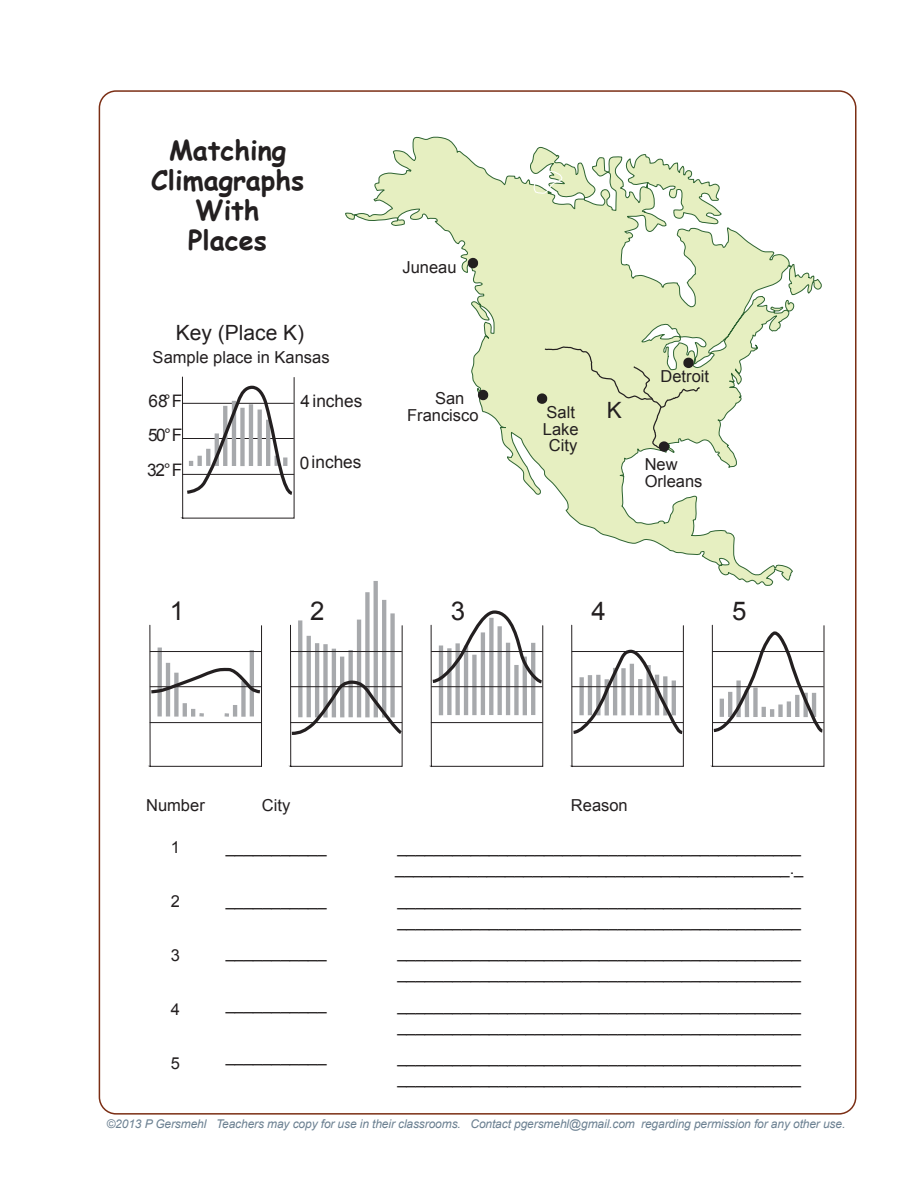
<style>
.page{position:relative;width:918px;height:1188px;background:#fff}
.page>*{position:absolute;margin:0;border:0;box-sizing:border-box;transform-origin:0 0}
.t1{font:700 27px/30px "Comic Sans MS";color:#231f20;text-align:center}
.t2{font:25.8px "Arial";color:#231f20}
.t3{font:22.35px "Arial";color:#231f20}
.t4{font:21px "Arial";color:#231f20}
.t5{font:17.25px/34.7px "Arial";color:#231f20;text-align:justify}
.t6{font:16.5px/21px "Arial";color:#231f20}
.t7{font:italic 12px "Arial";letter-spacing:-.01em;color:#6b8091}
</style>
<div class="page">
<svg style="left:345px;top:136px;width:477px;height:450px"></svg>
<svg style="left:533px;top:170px;width:30px;height:24px"></svg>
<svg style="left:447px;top:258px;width:31px;height:26px"></svg>
<svg style="left:478px;top:390px;width:10px;height:10px"></svg>
<svg style="left:537px;top:346px;width:163px;height:106px;background:#dde6bb"></svg>
<svg style="left:570px;top:624px;width:114px;height:143px"></svg>
<svg style="left:710px;top:624px;width:115px;height:143px"></svg>
<svg style="left:429px;top:610px;width:115px;height:157px"></svg>
<svg style="left:148px;top:624px;width:114px;height:143px"></svg>
<div style="left:298px;top:620px;width:5px;height:97px;background:#a7a9ac"></div>
<hr style="left:357px;top:620px;width:4px;height:97px;background:#a7a9ac">
<div style="left:365px;top:592px;width:5px;height:125px;background:#a7a9ac"></div>
<hr style="left:374px;top:581px;width:4px;height:136px;background:#a7a9ac">
<hr style="left:382px;top:600px;width:4px;height:118px;background:#a7a9ac">
<div style="left:390px;top:613px;width:5px;height:104px;background:#a7a9ac"></div>
<svg style="left:288px;top:624px;width:115px;height:143px"></svg>
<svg style="left:180px;top:376px;width:115px;height:143px"></svg>
<h1 class="t1" style="left:151px;top:134px;width:155px">Matching<br>Climagraphs<br>With<br>Places</h1>
<p class="t4" style="left:176px;top:318px;width:130px">Key (Place K)</p>
<p class="t6" style="left:153px;top:347px;width:178px">Sample place in Kansas</p>
<p class="t5" style="left:300px;top:384px;width:64px">4 inches</p>
<p class="t5" style="left:147px;top:384px;width:36px">68° F 50° F 32° F</p>
<p class="t5" style="left:300px;top:445px;width:63px">0inches</p>
<p class="t6" style="left:402px;top:257px;width:56px">Juneau</p>
<p class="t6" style="left:407px;top:391px;width:73px;line-height:16.5px;text-indent:28px">San<br>Francisco</p>
<p class="t6" style="left:543px;top:405px;width:37px;line-height:16.5px;text-align:center">Salt<br>Lake<br>City</p>
<h3 class="t3" style="left:607px;top:395px;width:16px">K</h3>
<p class="t6" style="left:661px;top:366px;width:50px">Detroit</p>
<p class="t6" style="left:645px;top:456px;width:59px;line-height:16.5px">New<br>Orleans</p>
<h2 class="t2" style="left:170px;top:594px;width:16px">1</h2>
<h2 class="t2" style="left:310px;top:594px;width:16px">2</h2>
<h2 class="t2" style="left:451px;top:594px;width:16px">3</h2>
<h2 class="t2" style="left:591px;top:594px;width:16px">4</h2>
<h2 class="t2" style="left:732px;top:594px;width:16px">5</h2>
<p class="t6" style="left:146px;top:795px;width:60px">Number</p>
<p class="t6" style="left:171px;top:837px;width:11px">1</p>
<p class="t6" style="left:171px;top:891px;width:11px">2</p>
<p class="t6" style="left:171px;top:945px;width:11px">3</p>
<p class="t6" style="left:171px;top:999px;width:11px">4</p>
<p class="t6" style="left:171px;top:1053px;width:11px">5</p>
<p class="t6" style="left:262px;top:795px;width:30px">City</p>
<p class="t6" style="left:226px;top:837px;width:102px">___________</p>
<p class="t6" style="left:226px;top:890px;width:102px">___________</p>
<p class="t6" style="left:226px;top:942px;width:102px">___________</p>
<p class="t6" style="left:226px;top:994px;width:102px">___________</p>
<p class="t6" style="left:226px;top:1046px;width:102px">___________</p>
<p class="t6" style="left:571px;top:795px;width:58px">Reason</p>
<p class="t6" style="left:395px;top:837px;width:410px">____________________________________________ ___________________________________________._</p>
<p class="t6" style="left:397px;top:890px;width:405px">____________________________________________ ____________________________________________</p>
<p class="t6" style="left:397px;top:942px;width:405px">____________________________________________ ____________________________________________</p>
<p class="t6" style="left:397px;top:995px;width:405px">____________________________________________ ____________________________________________</p>
<p class="t6" style="left:397px;top:1047px;width:405px">____________________________________________ ____________________________________________</p>
<p class="t7" style="left:107px;top:1116px;width:740px">©2013 P Gersmehl Teachers may copy for use in their classrooms. Contact pgersmehl@gmail.com regarding permission for any other use.</p>
</div>
